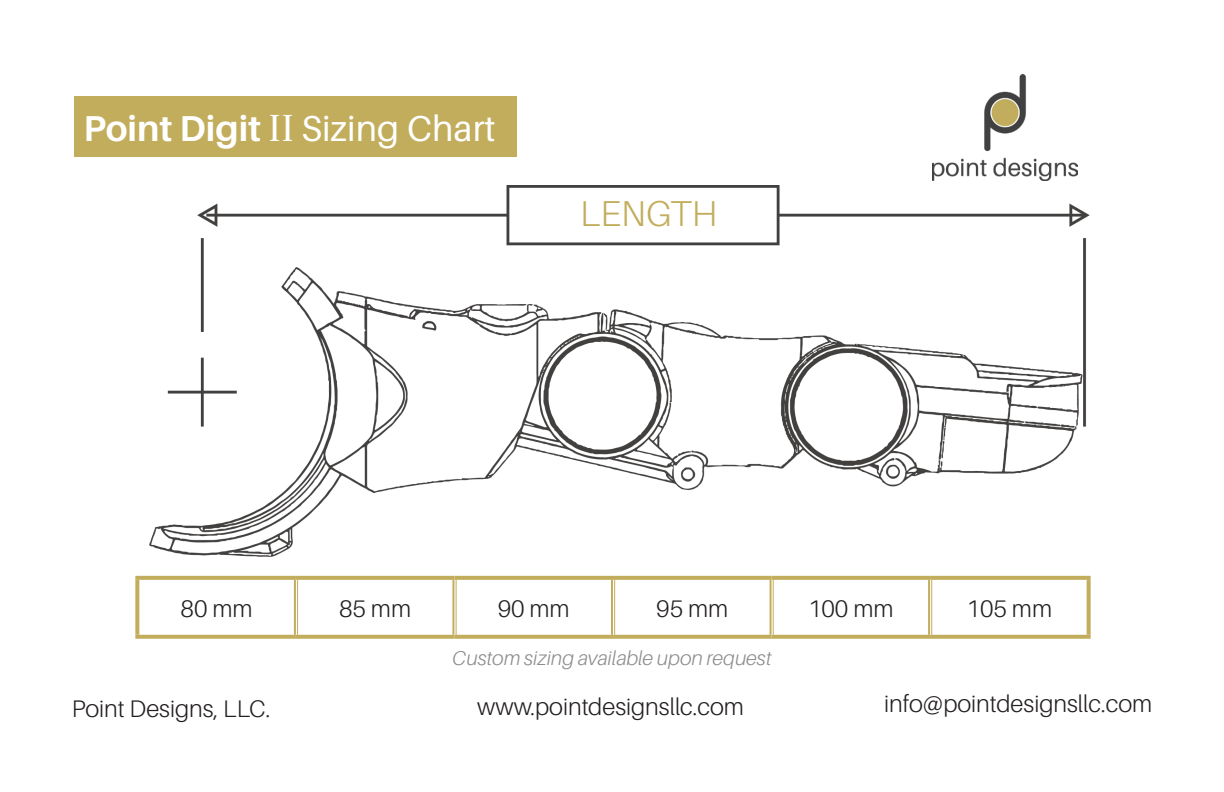
<style>
.page{position:relative;width:1224px;height:792px;background:#fff}
.page>*{position:absolute;margin:0;border:0;box-sizing:border-box;transform-origin:0 0}
.regular_paragraph{font:36px "Aileron";color:#fff}
.t1{font:300 36px "Aileron";color:#c2ad5c}
.t2{font:300 24px "Aileron";color:#231f20}
.t3{font:italic 300 20px "Aileron";color:#8b8c8d}
.s1{font-weight:700}
.s2{font-family:"Constantia";font-size:38px}
</style>
<div class="page">
<img style="left:150px;top:185px;width:940px;height:372px">
<div style="left:74px;top:96px;width:443px;height:61px;background:#c2ad5c"></div>
<hr style="left:452px;top:580px;width:4px;height:55px;background:#e3d9b4">
<hr style="left:770px;top:580px;width:4px;height:55px;background:#ede7cf">
<hr style="left:928px;top:580px;width:4px;height:55px;background:#f9f7f0">
<svg style="left:135px;top:576px;width:161px;height:4px"></svg>
<svg style="left:296px;top:576px;width:158px;height:4px"></svg>
<svg style="left:454px;top:576px;width:159px;height:4px"></svg>
<svg style="left:613px;top:576px;width:159px;height:4px"></svg>
<svg style="left:772px;top:576px;width:158px;height:4px"></svg>
<svg style="left:930px;top:576px;width:161px;height:4px"></svg>
<svg style="left:135px;top:635px;width:161px;height:4px"></svg>
<svg style="left:296px;top:635px;width:158px;height:4px"></svg>
<svg style="left:454px;top:635px;width:159px;height:4px"></svg>
<svg style="left:613px;top:635px;width:159px;height:4px"></svg>
<svg style="left:772px;top:635px;width:158px;height:4px"></svg>
<svg style="left:930px;top:635px;width:161px;height:4px"></svg>
<hr style="left:294px;top:580px;width:2px;height:55px;background:#c2ad5c">
<hr style="left:297px;top:580px;width:1px;height:55px;background:#c2ad5c">
<hr style="left:452px;top:580px;width:2px;height:55px;background:#c2ad5c">
<hr style="left:456px;top:580px;width:1px;height:55px;background:#c2ad5c">
<hr style="left:611px;top:580px;width:2px;height:55px;background:#c2ad5c">
<hr style="left:614px;top:580px;width:1px;height:55px;background:#c2ad5c">
<hr style="left:770px;top:580px;width:2px;height:55px;background:#c2ad5c">
<hr style="left:773px;top:580px;width:1px;height:55px;background:#c2ad5c">
<hr style="left:928px;top:580px;width:2px;height:55px;background:#c2ad5c">
<hr style="left:931px;top:580px;width:1px;height:55px;background:#c2ad5c">
<svg style="left:135px;top:580px;width:4px;height:55px"></svg>
<svg style="left:1087px;top:580px;width:4px;height:55px"></svg>
<img style="left:933px;top:74px;width:144px;height:106px">
<p class="regular_paragraph" style="left:83px;top:109px;width:414px"><span class="s1">Point Digit</span> <span class="s2">II</span> Sizing Chart</p>
<p class="t1" style="left:580px;top:194px;width:138px">LENGTH</p>
<p class="t2" style="left:181px;top:595px;width:74px">80 mm</p>
<p class="t2" style="left:339px;top:595px;width:74px">85 mm</p>
<p class="t2" style="left:498px;top:595px;width:74px">90 mm</p>
<p class="t2" style="left:656px;top:595px;width:74px">95 mm</p>
<p class="t2" style="left:808px;top:595px;width:87px">100 mm</p>
<p class="t2" style="left:967px;top:595px;width:87px">105 mm</p>
<p class="t3" style="left:452px;top:647px;width:321px">Custom sizing available upon request</p>
<p class="t2" style="left:72px;top:695px;width:200px">Point Designs, LLC.</p>
<p class="t2" style="left:477px;top:693px;width:268px">www.pointdesignsllc.com</p>
<p class="t2" style="left:884px;top:690px;width:270px">info@pointdesignsllc.com</p>
</div>
